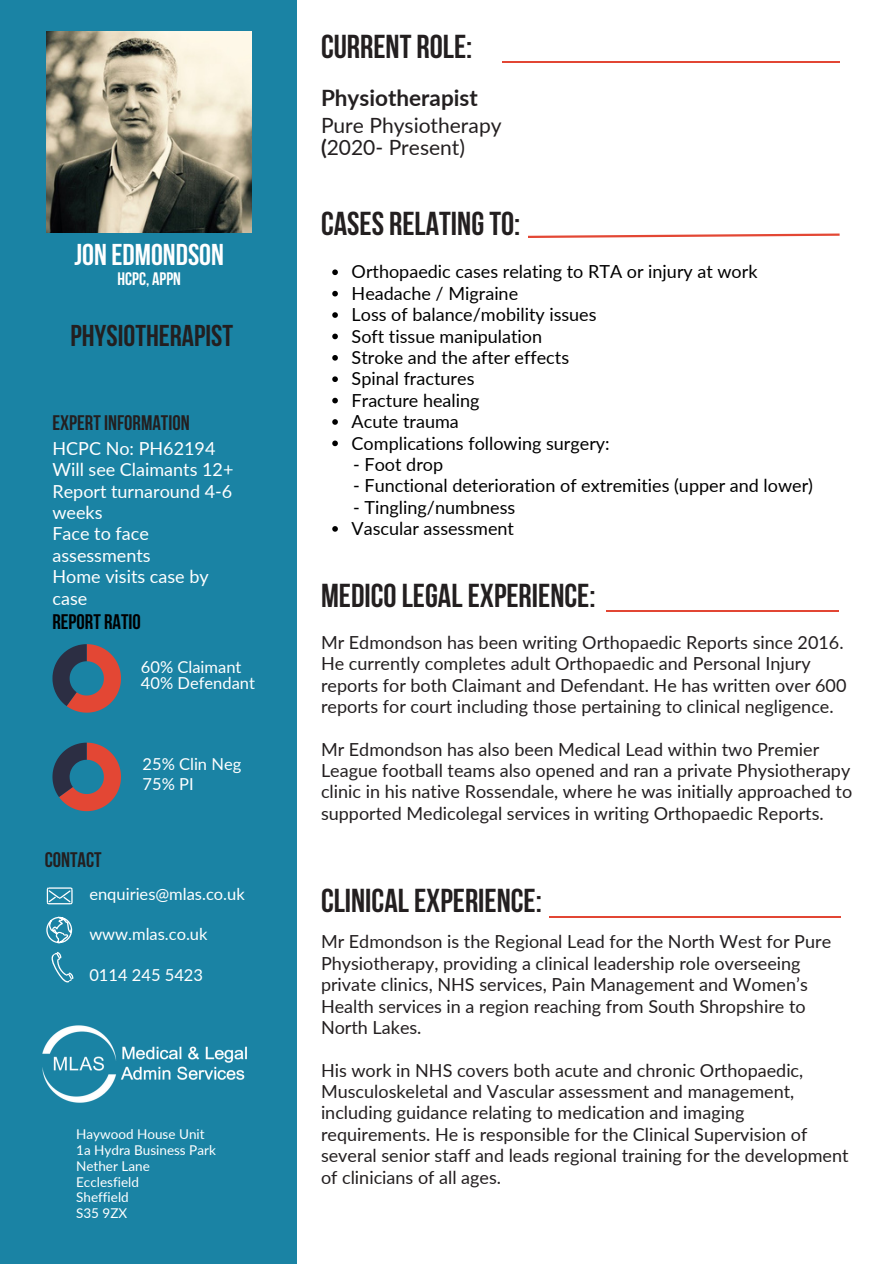
<style>
.page{position:relative;width:894px;height:1264px;background:#fff}
.page>*{position:absolute;margin:0;border:0;box-sizing:border-box;transform-origin:0 0}
.t1{font:700 33px "Bebas Neue";color:#231f20}
.t2{font:700 30px "Bebas Neue";color:#231f20}
.t3{font:700 30px "Bebas Neue";color:#fff}
.t4{font:700 22.5px "Lato";color:#231f20}
.t5{font:21px/22.5px "Lato";color:#231f20}
.t6{font:700 21px "Bebas Neue";color:#231f20}
.t7{font:700 21px "Bebas Neue";color:#000}
.t8{font:18px/21.3px "Lato";color:#231f20}
.t9{font:18px/21.3px "Lato";color:#000}
.t10{font:18px/21.3px "Lato";color:#fff}
.t11{font:700 18px "Bebas Neue";color:#fff}
.t12{font:16.5px/15.8px "Lato";color:#fff}
.t13{font:13.5px/15.8px "Lato";color:#fff}
.s1{font-weight:700}
</style>
<div class="page">
<hr style="left:502px;top:61px;width:337px;height:2px;background:#e24634">
<div style="left:0;top:0;width:296px;height:1263px;background:#1a83a4"></div>
<img style="left:47px;top:31px;width:205px;height:201px">
<svg style="left:528px;top:233px;width:311px;height:5px"></svg>
<svg style="left:332px;top:269px;width:6px;height:6px"></svg>
<svg style="left:332px;top:291px;width:6px;height:5px"></svg>
<svg style="left:332px;top:312px;width:6px;height:6px"></svg>
<svg style="left:332px;top:333px;width:6px;height:6px"></svg>
<svg style="left:332px;top:355px;width:6px;height:5px"></svg>
<svg style="left:332px;top:376px;width:6px;height:6px"></svg>
<svg style="left:332px;top:398px;width:6px;height:5px"></svg>
<svg style="left:332px;top:419px;width:6px;height:6px"></svg>
<svg style="left:332px;top:440px;width:6px;height:6px"></svg>
<svg style="left:332px;top:526px;width:6px;height:5px"></svg>
<hr style="left:605px;top:609px;width:233px;height:2px;background:#e24634">
<svg style="left:46px;top:887px;width:27px;height:56px"></svg>
<img style="left:42px;top:1025px;width:205px;height:78px">
<svg style="left:52px;top:644px;width:69px;height:68px"></svg>
<svg style="left:52px;top:742px;width:69px;height:69px"></svg>
<hr style="left:549px;top:915px;width:291px;height:2px;background:#e24634">
<p class="t3" style="left:74px;top:242px;width:151px">JON EDMONDSON</p>
<h5 class="t11" style="left:117px;top:271px;width:65px">HCPC, APPN</h5>
<p class="t2" style="left:70px;top:323px;width:164px">PHYSIOTHERAPIST</p>
<h1 class="t6" style="left:52px;top:414px;width:139px">EXPERTINFORMATION</h1>
<h5 class="t10" style="left:52px;top:437px;width:182px">HCPC No: PH62194<br>Will see Claimants 12+<br>Report turnaround 4-6 weeks<br>Face to face assessments<br>Home visits case by case</h5>
<p class="t7" style="left:52px;top:613px;width:90px">REPORT RATIO</p>
<p class="t12" style="left:141px;top:659px;width:116px">60% Claimant<br>40% Defendant</p>
<h3 class="t6" style="left:45px;top:851px;width:58px">CONTACT</h3>
<p class="t12" style="left:142px;top:754px;width:100px;line-height:19.2px">25% Clin Neg<br>75% PI</p>
<p class="t12" style="left:89px;top:885px;width:157px">enquiries@mlas.co.uk</p>
<p class="t12" style="left:89px;top:926px;width:120px">www.mlas.co.uk</p>
<p class="t12" style="left:89px;top:966px;width:115px">0114 245 5423</p>
<h1 class="t13" style="left:76px;top:1126px;width:141px">Haywood House Unit<br>1a Hydra Business Park<br>Nether Lane<br>Ecclesfield<br>Sheffield<br>S35 9ZX</h1>
<p class="t1" style="left:321px;top:33px;width:153px">CURRENT ROLE:</p>
<p class="t4" style="left:321px;top:83px;width:158px">Physiotherapist</p>
<p class="t5" style="left:321px;top:113px;width:182px">Pure Physiotherapy <span class="s1">(</span>2020- Present)</p>
<p class="t1" style="left:321px;top:210px;width:201px">CASES RELATINGTO:</p>
<h1 class="t9" style="left:351px;top:261px;width:407px">Orthopaedic cases relating to RTA or injury at work</h1>
<h4 class="t9" style="left:351px;top:282px;width:168px">Headache / Migraine</h4>
<h1 class="t9" style="left:351px;top:303px;width:246px">Loss of balance/mobility issues</h1>
<h2 class="t9" style="left:351px;top:325px;width:192px">Soft tissue manipulation</h2>
<h5 class="t9" style="left:351px;top:346px;width:219px">Stroke and the after effects</h5>
<h2 class="t9" style="left:351px;top:368px;width:124px">Spinal fractures</h2>
<p class="t9" style="left:351px;top:389px;width:129px">Fracture healing</p>
<h5 class="t9" style="left:351px;top:410px;width:109px">Acute trauma</h5>
<p class="t9" style="left:351px;top:432px;width:259px">Complications following surgery:</p>
<h5 class="t9" style="left:353px;top:453px;width:91px">- Foot drop</h5>
<h5 class="t9" style="left:353px;top:474px;width:461px">- Functional deterioration of extremities (upper and lower)</h5>
<h2 class="t9" style="left:351px;top:496px;width:165px">- Tingling/numbness<br>Vascular assessment</h2>
<p class="t1" style="left:321px;top:582px;width:276px">MEDICOLEGALEXPERIENCE:</p>
<p class="t8" style="left:321px;top:631px;width:527px">Mr Edmondson has been writing Orthopaedic Reports since 2016.<br>He currently completes adult Orthopaedic and Personal Injury reports for both Claimant and Defendant. He has written over 600 reports for court including those pertaining to clinical negligence.</p>
<p class="t8" style="left:321px;top:738px;width:532px">Mr Edmondson has also been Medical Lead within two Premier League football teams also opened and ran a private Physiotherapy clinic in his native Rossendale, where he was initially approached to supported Medicolegal services in writing Orthopaedic Reports.</p>
<h5 class="t1" style="left:321px;top:887px;width:222px">CLINICALEXPERIENCE:</h5>
<p class="t8" style="left:321px;top:930px;width:511px">Mr Edmondson is the Regional Lead for the North West for Pure Physiotherapy, providing a clinical leadership role overseeing private clinics, NHS services, Pain Management and Women’s Health services in a region reaching from South Shropshire to North Lakes.</p>
<h1 class="t8" style="left:321px;top:1059px;width:529px">His work in NHS covers both acute and chronic Orthopaedic, Musculoskeletal and Vascular assessment and management, including guidance relating to medication and imaging requirements. He is responsible for the Clinical Supervision of several senior staff and leads regional training for the development of clinicians of all ages.</h1>
</div>
